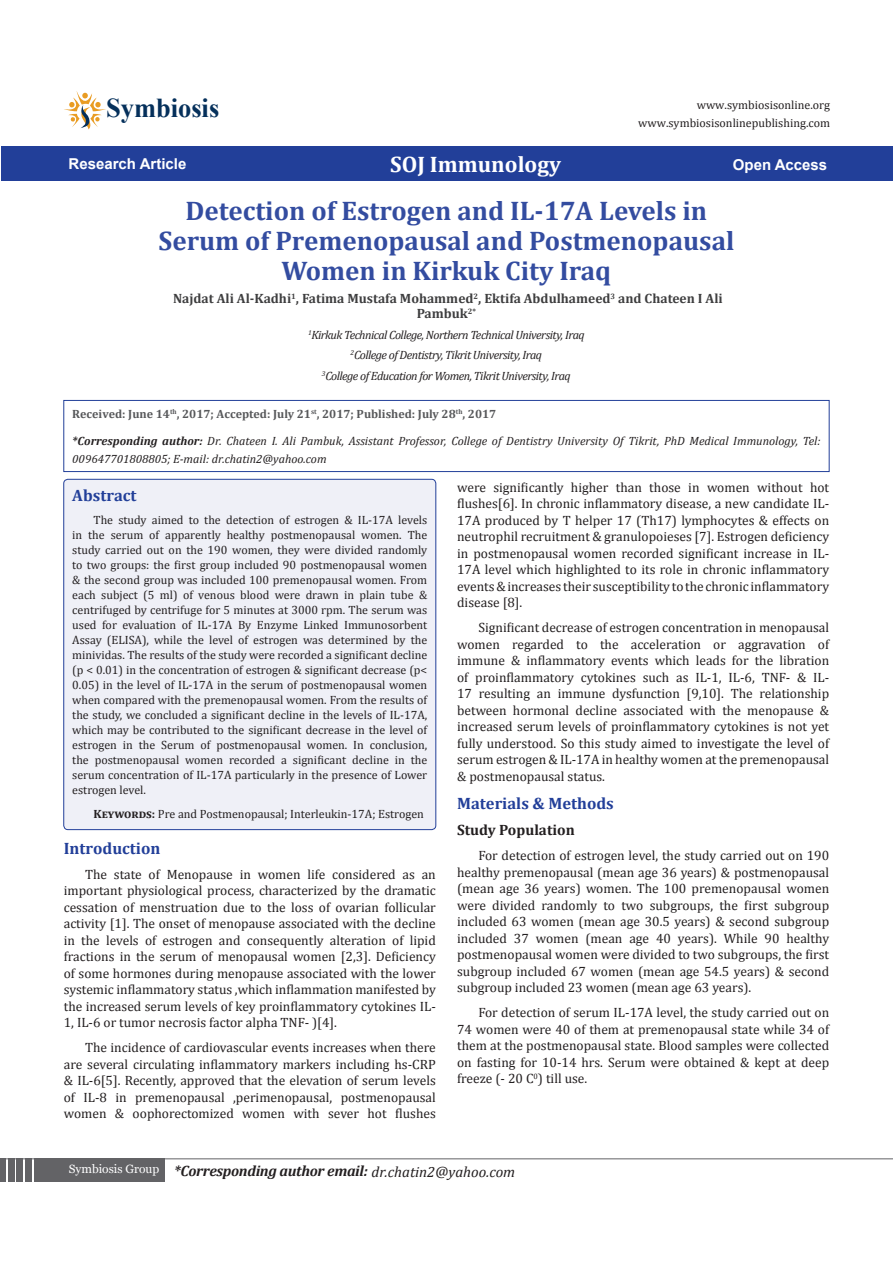
<style>
.page{position:relative;width:893px;height:1263px;background:#fff}
.page>*{position:absolute;margin:0;border:0;box-sizing:border-box;transform-origin:0 0}
.t1{font:700 27.3px "Times New Roman";color:#05305b}
.t2{font:700 27px/30px "Cambria";color:#334ca0;text-align:center}
.Default{font:700 22.5px "Cambria";color:#fff}
.List_Paragraph{font:700 16.5px "Cambria";color:#223f99}
.Sideheadings{font:700 16.5px "Cambria";color:#223f99}
.t3{font:italic 700 15px "Cambria";letter-spacing:-.02em;color:#231f20}
.Default-2{font:700 15px "Arial";color:#fff}
.Pa8{font:italic 15px "Cambria";color:#231f20}
.List_Paragraph-2{font:700 15px "Cambria";color:#231f20}
.t4{font:13.5px/16.5px "Cambria";color:#231f20;text-align:justify}
.t5{font:700 13.5px/15px "Cambria";color:#3e3e3f;text-align:center}
.t6{font:12px/15px "Cambria";color:#231f20;text-align:justify}
.Pa8-2{font:italic 12px/18px "Cambria";color:#231f20}
.Pa8-3{font:italic 12px "Cambria";letter-spacing:-.04em;color:#231f20}
.Pa8-4{font:700 12px "Cambria";color:#57585a}
.Pa0{font:12px "Cambria";color:#221e1f}
.s1{font-weight:700}
.s2{font-weight:400}
</style>
<div class="page">
<hr style="left:0;top:1158px;width:893px;height:1px;background:#636366">
<div style="left:34px;top:1159px;width:130px;height:23px;background:#636366"></div>
<div style="left:25px;top:1159px;width:7px;height:23px;background:#636366"></div>
<div style="left:17px;top:1159px;width:6px;height:23px;background:#636366"></div>
<div style="left:8px;top:1159px;width:6px;height:23px;background:#636366"></div>
<div style="left:0;top:1159px;width:6px;height:23px;background:#636366"></div>
<svg style="left:64px;top:91px;width:42px;height:38px"></svg>
<div style="left:2px;top:146px;width:891px;height:35px;background:#223f99"></div>
<div style="left:64px;top:479px;width:372px;height:351px;background:#eff0f7;border-radius:4px"></div>
<div style="left:64px;top:479px;width:372px;height:351px;border:1px solid #223f99;border-radius:4px"></div>
<svg style="left:64px;top:400px;width:765px;height:72px"></svg>
<p class="t1" style="left:106px;top:89px;width:115px">Symbiosis</p>
<p class="Pa0" style="left:697px;top:98px;width:135px">www.symbiosisonline.org</p>
<p class="Pa0" style="left:638px;top:116px;width:193px">www.symbiosisonlinepublishing.com</p>
<p class="Default-2" style="left:69px;top:154px;width:119px">Research Article</p>
<p class="Default" style="left:390px;top:149px;width:172px">SOJ Immunology</p>
<p class="Default-2" style="left:733px;top:154px;width:96px">Open Access</p>
<p class="t2" style="left:158px;top:195px;width:578px">Detection of Estrogen and IL-17A Levels in<br>Serum of Premenopausal and Postmenopausal<br>Women in Kirkuk City Iraq</p>
<p class="t5" style="left:173px;top:291px;width:551px">Najdat Ali Al-Kadhi<sup>1</sup>, Fatima Mustafa Mohammed<sup>2</sup>, Ektifa Abdulhameed<sup>3</sup> and Chateen I Ali<br>Pambuk<sup>2*</sup></p>
<p class="Pa8-3" style="left:308px;top:326px;width:278px"><sup>1</sup>Kirkuk Technical College, Northern Technical University, Iraq</p>
<p class="Pa8-3" style="left:351px;top:347px;width:193px"><sup>2</sup>College of Dentistry, Tikrit University, Iraq</p>
<p class="Pa8-3" style="left:322px;top:367px;width:250px"><sup>3</sup>College of Education for Women, Tikrit University, Iraq</p>
<p class="Pa8-4" style="left:72px;top:406px;width:426px">Received: June 14<sup>th</sup>, 2017; Accepted: July 21<sup>st</sup>, 2017; Published: July 28<sup>th</sup>, 2017</p>
<p class="Pa8-2" style="left:72px;top:431px;width:750px"><span class="s1">*Corresponding author:</span> Dr. Chateen I. Ali Pambuk, Assistant Professor, College of Dentistry University Of Tikrit, PhD Medical Immunology, Tel:<br>009647701808805; E-mail: dr.chatin2@yahoo.com</p>
<p class="Sideheadings" style="left:72px;top:483px;width:66px">Abstract</p>
<p class="t6" style="left:72px;top:512px;width:356px;text-indent:21px">The study aimed to the detection of estrogen &amp; IL-17A levels in the serum of apparently healthy postmenopausal women. The study carried out on the 190 women, they were divided randomly to two groups: the first group included 90 postmenopausal women &amp; the second group was included 100 premenopausal women. From each subject (5 ml) of venous blood were drawn in plain tube &amp; centrifuged by centrifuge for 5 minutes at 3000 rpm. The serum was used for evaluation of IL-17A By Enzyme Linked Immunosorbent Assay (ELISA), while the level of estrogen was determined by the minividas. The results of the study were recorded a significant decline (p &lt; 0.01) in the concentration of estrogen &amp; significant decrease (p&lt; 0.05) in the level of IL-17A in the serum of postmenopausal women when compared with the premenopausal women. From the results of the study, we concluded a significant decline in the levels of IL-17A, which may be contributed to the significant decrease in the level of estrogen in the Serum of postmenopausal women. In conclusion, the postmenopausal women recorded a significant decline in the serum concentration of IL-17A particularly in the presence of Lower estrogen level.</p>
<p class="t6" style="left:94px;top:806px;width:332px"><span class="s1">Keywords:</span> Pre and Postmenopausal; Interleukin-17A; Estrogen</p>
<p class="List_Paragraph" style="left:64px;top:836px;width:98px">Introduction</p>
<p class="t4" style="left:64px;top:866px;width:374px;text-indent:21px">The state of Menopause in women life considered as an important physiological process, characterized by the dramatic cessation of menstruation due to the loss of ovarian follicular activity [1]. The onset of menopause associated with the decline in the levels of estrogen and consequently alteration of lipid fractions in the serum of menopausal women [2,3]. Deficiency of some hormones during menopause associated with the lower systemic inflammatory status ,which inflammation manifested by the increased serum levels of key proinflammatory cytokines IL-1, IL-6 or tumor necrosis factor alpha TNF- )[4].</p>
<p class="t4" style="left:64px;top:1039px;width:374px;text-indent:21px">The incidence of cardiovascular events increases when there are several circulating inflammatory markers including hs-CRP &amp; IL-6[5]. Recently, approved that the elevation of serum levels of IL-8 in premenopausal ,perimenopausal, postmenopausal women &amp; oophorectomized women with sever hot flushes</p>
<p class="t4" style="left:457px;top:479px;width:374px">were significantly higher than those in women without hot flushes[6]. In chronic inflammatory disease, a new candidate IL-17A produced by T helper 17 (Th17) lymphocytes &amp; effects on neutrophil recruitment &amp; granulopoieses [7]. Estrogen deficiency in postmenopausal women recorded significant increase in IL-17A level which highlighted to its role in chronic inflammatory events &amp; increases their susceptibility to the chronic inflammatory disease [8].</p>
<p class="t4" style="left:457px;top:619px;width:374px;text-indent:21px">Significant decrease of estrogen concentration in menopausal women regarded to the acceleration or aggravation of immune &amp; inflammatory events which leads for the libration of proinflammatory cytokines such as IL-1, IL-6, TNF- &amp; IL-17 resulting an immune dysfunction [9,10]. The relationship between hormonal decline associated with the menopause &amp; increased serum levels of proinflammatory cytokines is not yet fully understood. So this study aimed to investigate the level of serum estrogen &amp; IL-17A in healthy women at the premenopausal &amp; postmenopausal status.</p>
<p class="List_Paragraph" style="left:457px;top:791px;width:158px">Materials &amp; Methods</p>
<p class="List_Paragraph-2" style="left:457px;top:819px;width:119px">Study Population</p>
<p class="t4" style="left:457px;top:847px;width:374px;text-indent:21px">For detection of estrogen level, the study carried out on 190 healthy premenopausal (mean age 36 years) &amp; postmenopausal (mean age 36 years) women. The 100 premenopausal women were divided randomly to two subgroups, the first subgroup included 63 women (mean age 30.5 years) &amp; second subgroup included 37 women (mean age 40 years). While 90 healthy postmenopausal women were divided to two subgroups, the first subgroup included 67 women (mean age 54.5 years) &amp; second subgroup included 23 women (mean age 63 years).</p>
<p class="t4" style="left:457px;top:1004px;width:374px;text-indent:21px">For detection of serum IL-17A level, the study carried out on 74 women were 40 of them at premenopausal state while 34 of them at the postmenopausal state. Blood samples were collected on fasting for 10-14 hrs. Serum were obtained &amp; kept at deep freeze (- 20 C<sup>0</sup>) till use.</p>
<p class="t3" style="left:69px;top:1160px;width:451px"><sup>Symbiosis</sup> <sup>Group</sup> *Corresponding author email: <span class="s2">ozgenc.onur@gmail.com</span></p>
<p class="Pa8" style="left:372px;top:1161px;width:145px">dr.chatin2@yahoo.com</p>
</div>
